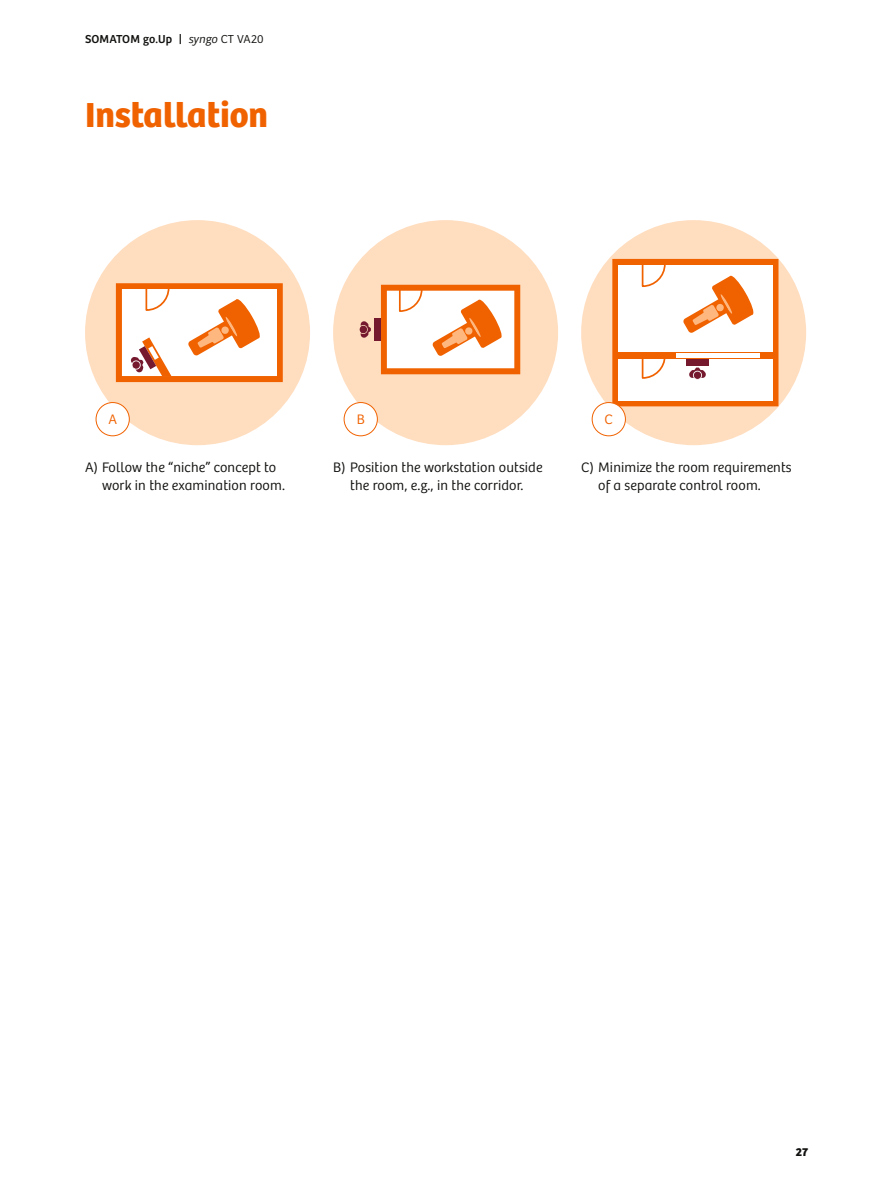
<style>
.page{position:relative;width:893px;height:1191px;background:#fff}
.page>*{position:absolute;margin:0;border:0;box-sizing:border-box;transform-origin:0 0}
.t1{font:36px "Bree SH Headline Regular";color:#f06200}
.t2{font:14.25px/18px "Bree SH Text Light";letter-spacing:.01em;color:#11110f}
.t3{font:14.25px "Bree SH Text Light";color:#f06200}
.t4{font:12px "Bree SH Text Regular";letter-spacing:.01em;color:#11110f}
.t5{font:12px "Bree SH Text Bold";color:#11110f}
.s1{font-family:"Bree SH Text Light";font-style:italic}
.s2{font-family:"Bree SH Text Light"}
</style>
<div class="page">
<div style="left:85px;top:220px;width:225px;height:225px;background:#ffddbf;border-radius:50%"></div>
<svg style="left:116px;top:283px;width:167px;height:99px;background:#f8cbae"></svg>
<div style="left:333px;top:220px;width:225px;height:225px;background:#ffddbf;border-radius:50%"></div>
<svg style="left:381px;top:285px;width:139px;height:89px;background:#facaa9"></svg>
<div style="left:374px;top:318px;width:7px;height:23px;background:#75192f"></div>
<div style="left:360px;top:326px;width:7px;height:7px;background:#75192f;border-radius:50%"></div>
<svg style="left:361px;top:321px;width:10px;height:17px"></svg>
<div style="left:581px;top:220px;width:225px;height:225px;background:#ffddbf;border-radius:50%"></div>
<svg style="left:612px;top:259px;width:167px;height:147px;background:#fad7bf"></svg>
<div style="left:686px;top:359px;width:23px;height:6px;background:#75192f"></div>
<hr style="left:677px;top:353px;width:83px;height:4px;background:#fff">
<div style="left:592px;top:402px;width:33px;height:34px;background:#fff;border-radius:50%"></div>
<div style="left:592px;top:402px;width:34px;height:34px;border:1px solid #f06200;border-radius:50%"></div>
<div style="left:344px;top:402px;width:33px;height:34px;background:#fff;border-radius:50%"></div>
<div style="left:344px;top:402px;width:34px;height:34px;border:1px solid #f06200;border-radius:50%"></div>
<div style="left:96px;top:402px;width:33px;height:34px;background:#fff;border-radius:50%"></div>
<div style="left:96px;top:402px;width:34px;height:34px;border:1px solid #f06200;border-radius:50%"></div>
<p class="t4" style="left:85px;top:32px;width:180px">SOMATOM go.Up | <span class="s1">syngo</span> <span class="s2">CT VA20</span></p>
<h1 class="t1" style="left:85px;top:93px;width:184px">Installation</h1>
<p class="t3" style="left:108px;top:411px;width:10px">A</p>
<p class="t3" style="left:357px;top:411px;width:10px">B</p>
<p class="t3" style="left:605px;top:411px;width:10px">C</p>
<p class="t2" style="left:102px;top:458px;width:184px;text-indent:-17px">A) Follow the “niche” concept to work in the examination room.</p>
<p class="t2" style="left:333px;top:458px;width:211px;text-align:center">B) Position the workstation outside the room, e.g., in the corridor.</p>
<p class="t2" style="left:598px;top:458px;width:195px;text-indent:-17px">C) Minimize the room requirements of a separate control room.</p>
<p class="t5" style="left:796px;top:1145px;width:14px">27</p>
</div>
